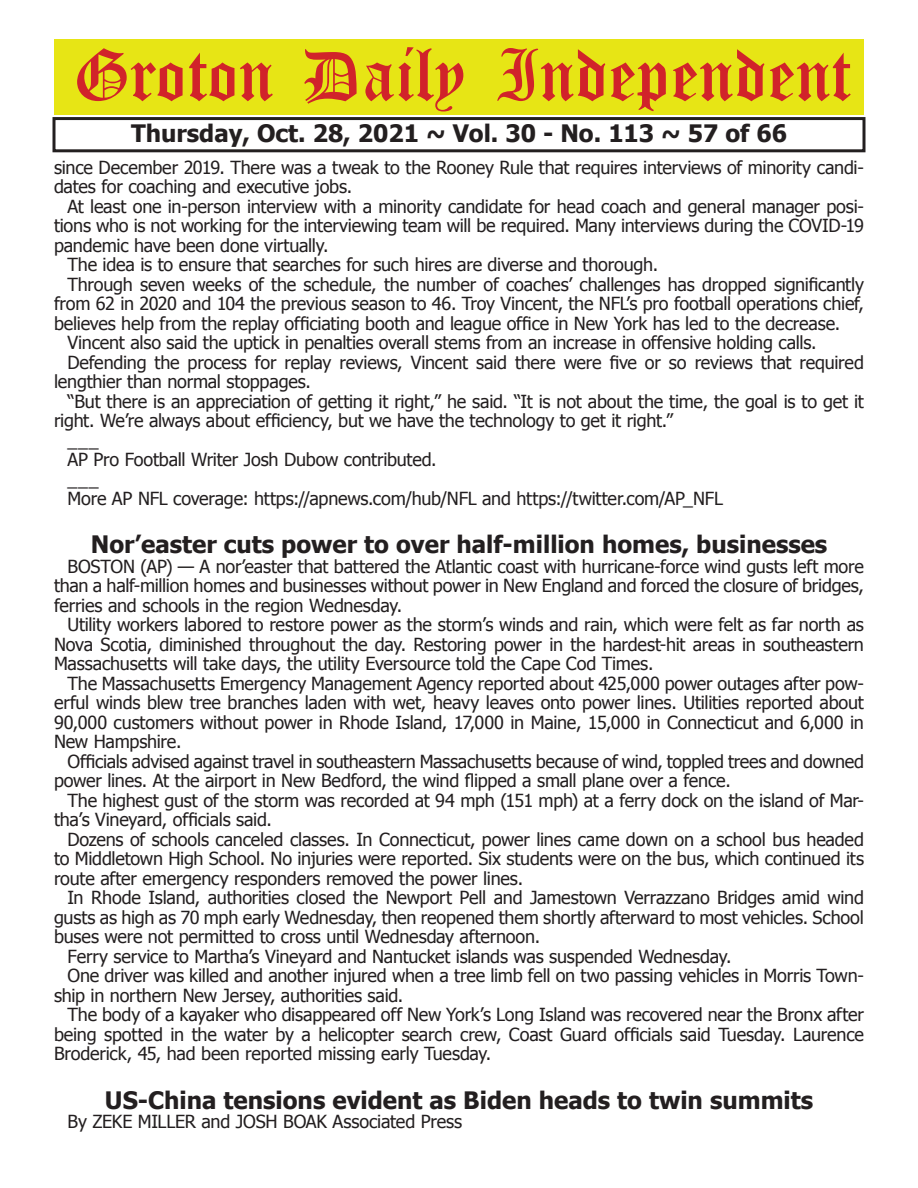
<style>
.page{position:relative;width:918px;height:1188px;background:#fff}
.page>*{position:absolute;margin:0;border:0;box-sizing:border-box;transform-origin:0 0}
.t1{font:54px "Old English Five";color:#d1232a}
.t2{font:700 24px "Tahoma";color:#231f20}
.t3{font:18px/19.5px "Tahoma";letter-spacing:-.01em;color:#231f20;text-align:justify}
</style>
<div class="page">
<div style="left:52px;top:117px;width:814px;height:35px;border:3px solid #231f20"></div>
<div style="left:54px;top:40px;width:810px;height:75px;background:#e7e515"></div>
<h1 class="t1" style="left:73px;top:50px;width:779px">Groton Daily Independent</h1>
<h2 class="t2" style="left:131px;top:116px;width:658px">Thursday, Oct. 28, 2021 ~ Vol. 30 - No. 113 ~ 57 of 66</h2>
<p class="t3" style="left:54px;top:156px;width:812px">since December 2019. There was a tweak to the Rooney Rule that requires interviews of minority candi&shy;dates for coaching and executive jobs.</p>
<p class="t3" style="left:68px;top:195px;width:798px">At least one in-person interview with a minority candidate for head coach and general manager posi-</p>
<p class="t3" style="left:54px;top:215px;width:811px">tions who is not working for the interviewing team will be required. Many interviews during the COVID-19</p>
<p class="t3" style="left:54px;top:234px;width:276px">pandemic have been done virtually.</p>
<p class="t3" style="left:68px;top:254px;width:592px">The idea is to ensure that searches for such hires are diverse and thorough.</p>
<p class="t3" style="left:68px;top:273px;width:798px">Through seven weeks of the schedule, the number of coaches’ challenges has dropped significantly</p>
<p class="t3" style="left:54px;top:293px;width:812px">from 62 in 2020 and 104 the previous season to 46. Troy Vincent, the NFL’s pro football operations chief,</p>
<p class="t3" style="left:54px;top:312px;width:788px">believes help from the replay officiating booth and league office in New York has led to the decrease.</p>
<p class="t3" style="left:68px;top:332px;width:751px">Vincent also said the uptick in penalties overall stems from an increase in offensive holding calls.</p>
<p class="t3" style="left:68px;top:351px;width:798px">Defending the process for replay reviews, Vincent said there were five or so reviews that required</p>
<p class="t3" style="left:54px;top:371px;width:259px">lengthier than normal stoppages.</p>
<p class="t3" style="left:68px;top:390px;width:798px">“But there is an appreciation of getting it right,” he said. “It is not about the time, the goal is to get it</p>
<p class="t3" style="left:54px;top:410px;width:621px">right. We’re always about efficiency, but we have the technology to get it right.”</p>
<p class="t3" style="left:68px;top:429px;width:33px">___</p>
<p class="t3" style="left:68px;top:449px;width:371px">AP Pro Football Writer Josh Dubow contributed.</p>
<p class="t3" style="left:68px;top:468px;width:33px">___</p>
<p class="t3" style="left:68px;top:488px;width:657px">More AP NFL coverage: https://apnews.com/hub/NFL and https://twitter.com/AP_NFL</p>
<h2 class="t2" style="left:91px;top:528px;width:738px">Nor’easter cuts power to over half-million homes, businesses</h2>
<p class="t3" style="left:54px;top:556px;width:811px;text-indent:14px">BOSTON (AP) — A nor’easter that battered the Atlantic coast with hurricane-force wind gusts left more than a half-million homes and businesses without power in New England and forced the closure of bridges, ferries and schools in the region Wednesday.</p>
<p class="t3" style="left:54px;top:614px;width:812px;text-indent:14px">Utility workers labored to restore power as the storm’s winds and rain, which were felt as far north as Nova Scotia, diminished throughout the day. Restoring power in the hardest-hit areas in southeastern Massachusetts will take days, the utility Eversource told the Cape Cod Times.</p>
<p class="t3" style="left:54px;top:673px;width:812px;text-indent:14px">The Massachusetts Emergency Management Agency reported about 425,000 power outages after pow&shy;erful winds blew tree branches laden with wet, heavy leaves onto power lines. Utilities reported about 90,000 customers without power in Rhode Island, 17,000 in Maine, 15,000 in Connecticut and 6,000 in New Hampshire.</p>
<p class="t3" style="left:54px;top:751px;width:811px;text-indent:14px">Officials advised against travel in southeastern Massachusetts because of wind, toppled trees and downed power lines. At the airport in New Bedford, the wind flipped a small plane over a fence.</p>
<p class="t3" style="left:54px;top:790px;width:812px;text-indent:14px">The highest gust of the storm was recorded at 94 mph (151 mph) at a ferry dock on the island of Mar&shy;tha’s Vineyard, officials said.</p>
<p class="t3" style="left:54px;top:829px;width:812px;text-indent:14px">Dozens of schools canceled classes. In Connecticut, power lines came down on a school bus headed to Middletown High School. No injuries were reported. Six students were on the bus, which continued its route after emergency responders removed the power lines.</p>
<p class="t3" style="left:68px;top:887px;width:798px">In Rhode Island, authorities closed the Newport Pell and Jamestown Verrazzano Bridges amid wind</p>
<p class="t3" style="left:54px;top:907px;width:811px">gusts as high as 70 mph early Wednesday, then reopened them shortly afterward to most vehicles. School</p>
<p class="t3" style="left:54px;top:926px;width:488px">buses were not permitted to cross until Wednesday afternoon.</p>
<p class="t3" style="left:68px;top:946px;width:666px">Ferry service to Martha’s Vineyard and Nantucket islands was suspended Wednesday.</p>
<p class="t3" style="left:68px;top:965px;width:798px">One driver was killed and another injured when a tree limb fell on two passing vehicles in Morris Town-</p>
<p class="t3" style="left:54px;top:985px;width:351px">ship in northern New Jersey, authorities said.</p>
<p class="t3" style="left:68px;top:1004px;width:798px">The body of a kayaker who disappeared off New York’s Long Island was recovered near the Bronx after</p>
<p class="t3" style="left:54px;top:1024px;width:811px">being spotted in the water by a helicopter search crew, Coast Guard officials said Tuesday. Laurence</p>
<p class="t3" style="left:54px;top:1043px;width:439px">Broderick, 45, had been reported missing early Tuesday.</p>
<h2 class="t2" style="left:105px;top:1083px;width:710px">US-China tensions evident as Biden heads to twin summits</h2>
<p class="t3" style="left:68px;top:1111px;width:396px">By ZEKE MILLER and JOSH BOAK Associated Press</p>
</div>
